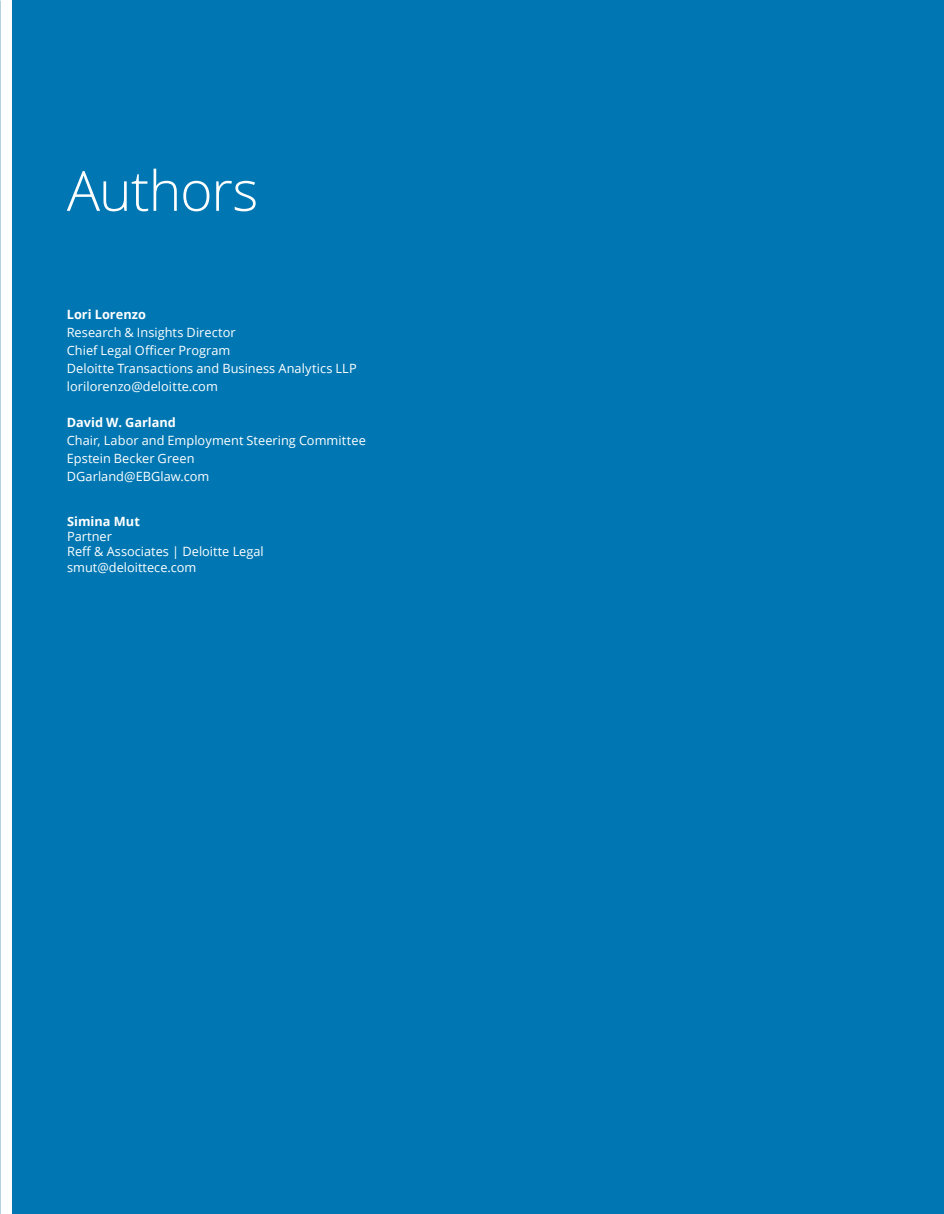
<style>
.page{position:relative;width:944px;height:1214px;background:#fff}
.page>*{position:absolute;margin:0;border:0;box-sizing:border-box;transform-origin:0 0}
.t1{font:300 55.5px "Open Sans";letter-spacing:-.02em;color:#fff}
.t2{font:12.75px/18px "Open Sans";color:#fff}
.t3{font:700 12.75px "Open Sans";color:#fff}
</style>
<div class="page">
<div style="left:13px;top:0;width:931px;height:1214px;background:#0077b3"></div>
<h1 class="t1" style="left:67px;top:153px;width:193px">Authors</h1>
<p class="t3" style="left:67px;top:305px;width:81px">Lori Lorenzo</p>
<p class="t2" style="left:67px;top:323px;width:291px">Research &amp; Insights Director<br>Chief Legal Officer Program<br>Deloitte Transactions and Business Analytics LLP lorilorenzo@deloitte.com</p>
<p class="t3" style="left:67px;top:413px;width:111px">David W. Garland</p>
<p class="t2" style="left:67px;top:431px;width:300px">Chair, Labor and Employment Steering Committee<br>Epstein Becker Green<br>DGarland@EBGlaw.com</p>
<p class="t3" style="left:67px;top:512px;width:74px">Simina Mut</p>
<p class="t2" style="left:67px;top:528px;width:198px;line-height:15.3px">Partner<br>Reff &amp; Associates | Deloitte Legal smut@deloittece.com</p>
</div>
